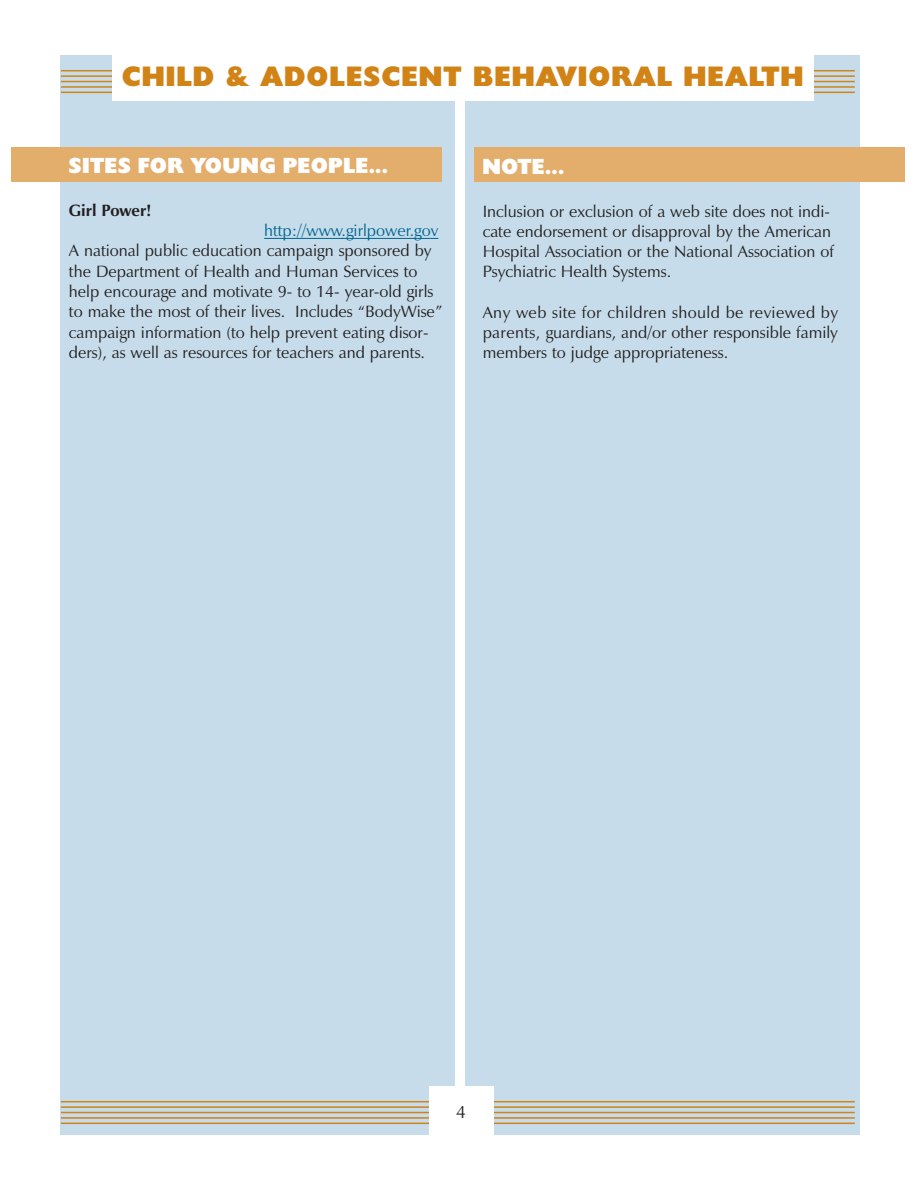
<style>
.page{position:relative;width:918px;height:1188px;background:#fff}
.page>*{position:absolute;margin:0;border:0;box-sizing:border-box;transform-origin:0 0}
.t1{font:27px "Gallant";letter-spacing:.065em;color:#d18316}
.t2{font:21px "Gallant";letter-spacing:.045em;color:#fff}
.t3{font:18px "Zapf Humanist 601 BT";color:#231f20}
.t4{font:16.5px/20.2px "Zapf Humanist 601 BT";color:#231f20}
.t5{font:16.5px "Zapf Humanist 601 BT";color:#006792}
.t6{font:700 16.5px "Zapf Humanist 601 BT";color:#231f20}
</style>
<div class="page">
<div style="left:60px;top:55px;width:394px;height:1080px;background:#c6dcea"></div>
<div style="left:466px;top:55px;width:394px;height:1080px;background:#c6dcea"></div>
<hr style="left:61px;top:70px;width:794px;height:1px;background:#d18316">
<hr style="left:61px;top:92px;width:794px;height:1px;background:#d18316">
<hr style="left:61px;top:86px;width:794px;height:2px;background:#d18316">
<hr style="left:61px;top:81px;width:794px;height:1px;background:#d18316">
<hr style="left:61px;top:75px;width:794px;height:2px;background:#d18316">
<hr style="left:61px;top:1101px;width:794px;height:1px;background:#d18316">
<hr style="left:61px;top:1123px;width:794px;height:1px;background:#d18316">
<hr style="left:61px;top:1117px;width:794px;height:2px;background:#d18316">
<hr style="left:61px;top:1112px;width:794px;height:1px;background:#d18316">
<hr style="left:61px;top:1106px;width:794px;height:2px;background:#d18316">
<div style="left:430px;top:1086px;width:64px;height:56px;background:#fff"></div>
<div style="left:11px;top:148px;width:431px;height:34px;background:#e3ad6c"></div>
<div style="left:474px;top:148px;width:431px;height:34px;background:#e3ad6c"></div>
<hr style="left:264px;top:238px;width:79px;height:1px;background:#006792">
<hr style="left:342px;top:238px;width:69px;height:1px;background:#006792">
<svg style="left:411px;top:238px;width:27px;height:1px"></svg>
<div style="left:112px;top:53px;width:702px;height:48px;background:#fff"></div>
<h1 class="t1" style="left:122px;top:66px;width:683px">CHILD &amp; ADOLESCENT BEHAVIORAL HEALTH</h1>
<p class="t2" style="left:69px;top:158px;width:320px">SITES FOR YOUNG PEOPLE...</p>
<p class="t6" style="left:69px;top:204px;width:84px">Girl Power!</p>
<p class="t5" style="left:264px;top:224px;width:176px">http://www.girlpower.gov</p>
<p class="t4" style="left:69px;top:242px;width:375px">A national public education campaign sponsored by the Department of Health and Human Services to help encourage and motivate 9- to 14- year-old girls to make the most of their lives. Includes “BodyWise” campaign information (to help prevent eating disor&shy;ders), as well as resources for teachers and parents.</p>
<p class="t2" style="left:483px;top:159px;width:83px">NOTE...</p>
<p class="t4" style="left:483px;top:202px;width:353px">Inclusion or exclusion of a web site does not indi&shy;cate endorsement or disapproval by the American Hospital Association or the National Association of Psychiatric Health Systems.</p>
<p class="t4" style="left:483px;top:304px;width:357px;text-align:justify">Any web site for children should be reviewed by parents, guardians, and/or other responsible family members to judge appropriateness.</p>
<p class="t3" style="left:456px;top:1105px;width:11px">4</p>
</div>
